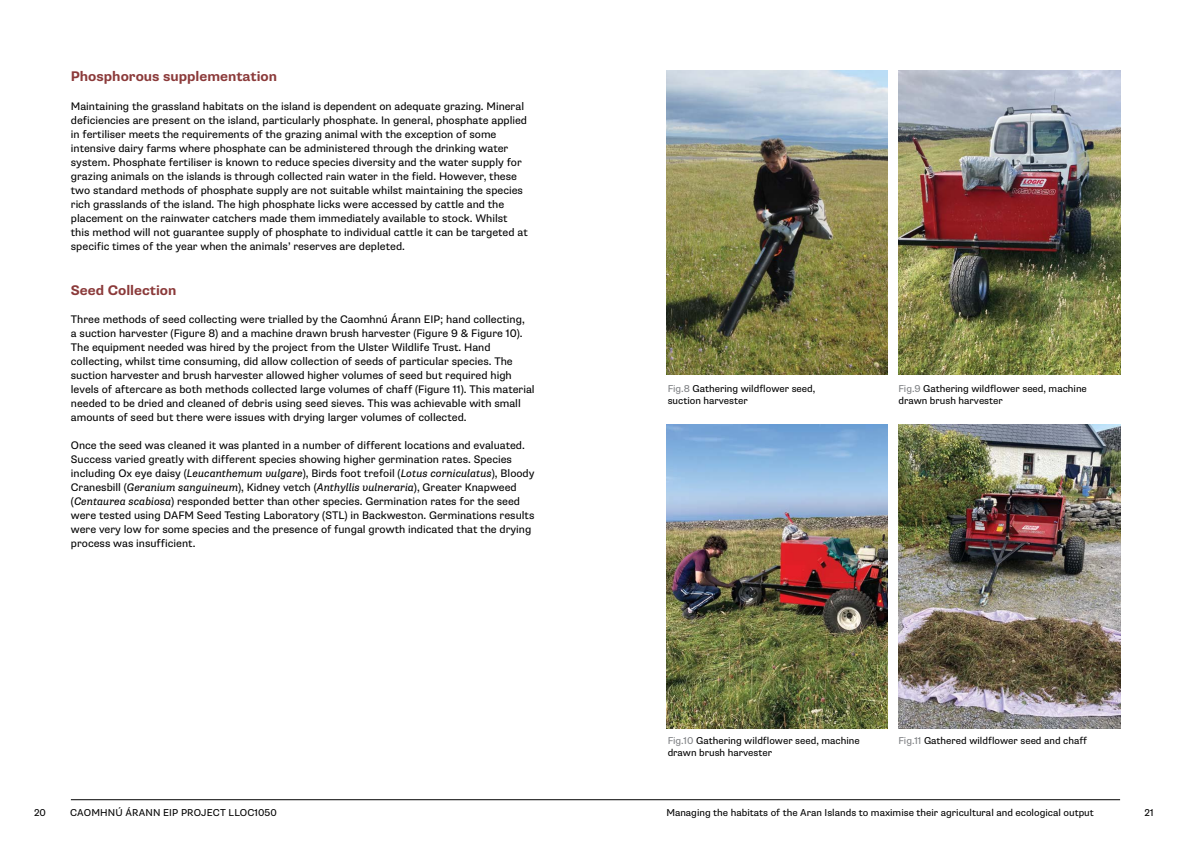
<style>
.page{position:relative;width:1191px;height:842px;background:#fff}
.page>*{position:absolute;margin:0;border:0;box-sizing:border-box;transform-origin:0 0}
.t1{font:700 14px "Supria Sans";color:#8b3a3a}
.t2{font:11px/14px "Supria Sans";color:#000}
.t3{font:10px/12px "Supria Sans";color:#000}
.s1{font-style:italic}
.s2{color:#808285}
</style>
<div class="page">
<img style="left:666px;top:71px;width:221px;height:303px">
<img style="left:666px;top:425px;width:221px;height:303px">
<img style="left:899px;top:71px;width:221px;height:303px">
<img style="left:899px;top:425px;width:221px;height:303px">
<hr style="left:71px;top:799px;width:1049px;height:1px;background:#000">
<p class="t1" style="left:71px;top:68px;width:208px">Phosphorous supplementation</p>
<p class="t2" style="left:71px;top:99px;width:458px">Maintaining the grassland habitats on the island is dependent on adequate grazing. Mineral deficiencies are present on the island, particularly phosphate. In general, phosphate applied in fertiliser meets the requirements of the grazing animal with the exception of some intensive dairy farms where phosphate can be administered through the drinking water system. Phosphate fertiliser is known to reduce species diversity and the water supply for grazing animals on the islands is through collected rain water in the field. However, these two standard methods of phosphate supply are not suitable whilst maintaining the species rich grasslands of the island. The high phosphate licks were accessed by cattle and the placement on the rainwater catchers made them immediately available to stock. Whilst this method will not guarantee supply of phosphate to individual cattle it can be targeted at specific times of the year when the animals’ reserves are depleted.</p>
<p class="t1" style="left:71px;top:281px;width:107px">Seed Collection</p>
<p class="t2" style="left:71px;top:312px;width:465px">Three methods of seed collecting were trialled by the Caomhnú Árann EIP; hand collecting,<br>a suction harvester (Figure 8) and a machine drawn brush harvester (Figure 9 &amp; Figure 10).<br>The equipment needed was hired by the project from the Ulster Wildlife Trust. Hand collecting, whilst time consuming, did allow collection of seeds of particular species. The suction harvester and brush harvester allowed higher volumes of seed but required high levels of aftercare as both methods collected large volumes of chaff (Figure 11). This material needed to be dried and cleaned of debris using seed sieves. This was achievable with small amounts of seed but there were issues with drying larger volumes of collected.</p>
<p class="t2" style="left:71px;top:438px;width:465px">Once the seed was cleaned it was planted in a number of different locations and evaluated.<br>Success varied greatly with different species showing higher germination rates. Species including Ox eye daisy (<span class="s1">Leucanthemum vulgare</span>), Birds foot trefoil (<span class="s1">Lotus corniculatus</span>), Bloody Cranesbill (<span class="s1">Geranium sanguineum</span>), Kidney vetch (<span class="s1">Anthyllis vulneraria</span>), Greater Knapweed (<span class="s1">Centaurea scabiosa</span>) responded better than other species. Germination rates for the seed were tested using DAFM Seed Testing Laboratory (STL) in Backweston. Germinations results were very low for some species and the presence of fungal growth indicated that the drying process was insufficient.</p>
<p class="t3" style="left:667px;top:382px;width:149px"><span class="s2">Fig.8</span> Gathering wildflower seed, suction harvester</p>
<p class="t3" style="left:898px;top:382px;width:190px"><span class="s2">Fig.9</span> Gathering wildflower seed, machine drawn brush harvester</p>
<p class="t3" style="left:667px;top:735px;width:194px"><span class="s2">Fig.10</span> Gathering wildflower seed, machine drawn brush harvester</p>
<p class="t3" style="left:898px;top:735px;width:190px"><span class="s2">Fig.11</span> Gathered wildflower seed and chaff</p>
<p class="t3" style="left:34px;top:806px;width:13px">20</p>
<p class="t3" style="left:70px;top:806px;width:208px">CAOMHNÚ ÁRANN EIP PROJECT LLOC1050</p>
<p class="t3" style="left:666px;top:806px;width:429px">Managing the habitats of the Aran Islands to maximise their agricultural and ecological output</p>
<p class="t3" style="left:1144px;top:806px;width:11px">21</p>
</div>
